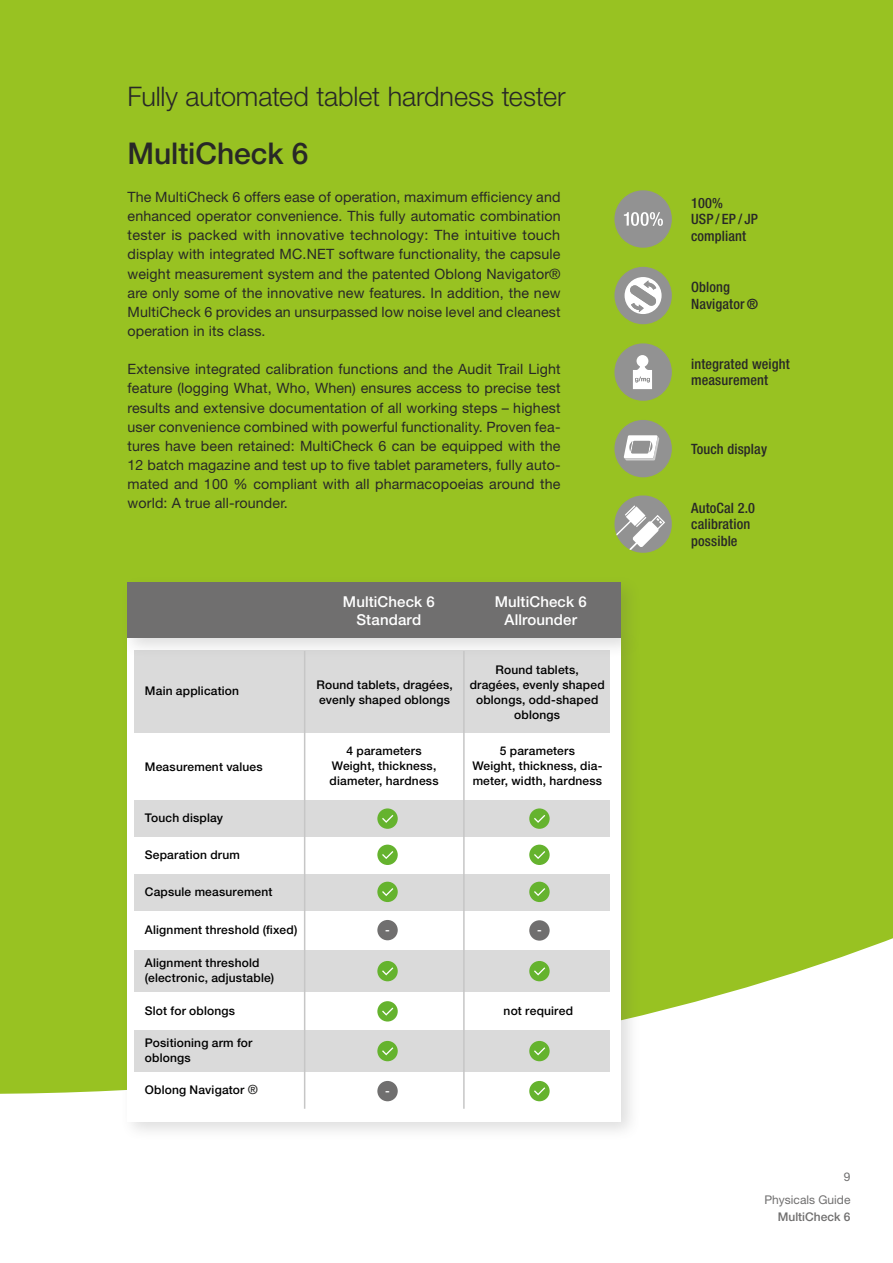
<style>
.page{position:relative;width:893px;height:1263px;background:#fff}
.page>*{position:absolute;margin:0;border:0;box-sizing:border-box;transform-origin:0 0}
.t1{font:500 30px "Helvetica Neue LT Std";letter-spacing:-.005em;color:#282827}
.t2{font:300 27px "Helvetica Neue LT Std";letter-spacing:-.005em;color:#282827}
.t3{font:500 15px/18px "Helvetica Neue LT Std";letter-spacing:.005em;color:#fff;text-align:center}
.t4{font:14.25px/19.2px "Helvetica Neue LT Std";letter-spacing:.01em;color:#282827;text-align:justify}
.t5{font:500 condensed 14.25px/16.5px "Helvetica Neue LT Std";letter-spacing:.01em;color:#282827}
.t6{font:500 12px/15px "Helvetica Neue LT Std";letter-spacing:.015em;color:#000}
.t7{font:12px/23.7px "Helvetica Neue LT Std";color:#706f6f;text-align:right}
.t8{font:500 12px "Helvetica Neue LT Std";color:#706f6f}
.t9{font:500 12px "Helvetica Neue LT Std";color:#fff}
.s1{font-size:12.75px;color:#282827}
</style>
<div class="page">
<div style="left:0;top:0;width:893px;height:1094px;background:#98c222"></div>
<div style="left:614px;top:190px;width:58px;height:58px;background:#929292;border-radius:50%"></div>
<svg style="left:624px;top:212px;width:39px;height:14px"></svg>
<div style="left:614px;top:267px;width:58px;height:57px;background:#929292;border-radius:50%"></div>
<svg style="left:625px;top:277px;width:37px;height:37px"></svg>
<div style="left:614px;top:343px;width:58px;height:58px;background:#929292;border-radius:50%"></div>
<svg style="left:633px;top:355px;width:19px;height:34px"></svg>
<svg style="left:612px;top:493px;width:63px;height:62px;background:#a6b47e"></svg>
<div style="left:614px;top:420px;width:58px;height:57px;background:#929292;border-radius:50%"></div>
<svg style="left:624px;top:435px;width:35px;height:25px"></svg>
<div style="left:120px;top:630px;width:521px;height:511px;background:#575756;opacity:.2"></div>
<div style="left:128px;top:638px;width:493px;height:483px;background:#fff"></div>
<div style="left:134px;top:651px;width:476px;height:82px;background:#dadada"></div>
<div style="left:134px;top:950px;width:476px;height:42px;background:#dadada"></div>
<div style="left:134px;top:1030px;width:476px;height:42px;background:#dadada"></div>
<div style="left:134px;top:800px;width:476px;height:37px;background:#dadada"></div>
<div style="left:134px;top:874px;width:476px;height:36px;background:#dadada"></div>
<div style="left:120px;top:575px;width:521px;height:83px;background:#575756;opacity:.2"></div>
<div style="left:128px;top:583px;width:493px;height:55px;background:#706f6f"></div>
<hr style="left:304px;top:651px;width:1px;height:458px;background:#c6c6c6">
<hr style="left:463px;top:651px;width:2px;height:458px;background:#c6c6c6">
<div style="left:377px;top:808px;width:21px;height:21px;background:#65b32e;border-radius:50%"></div>
<svg style="left:382px;top:815px;width:11px;height:8px"></svg>
<div style="left:529px;top:808px;width:21px;height:21px;background:#65b32e;border-radius:50%"></div>
<svg style="left:534px;top:815px;width:11px;height:8px"></svg>
<div style="left:377px;top:1001px;width:21px;height:20px;background:#65b32e;border-radius:50%"></div>
<svg style="left:382px;top:1007px;width:11px;height:9px"></svg>
<div style="left:377px;top:961px;width:21px;height:20px;background:#65b32e;border-radius:50%"></div>
<svg style="left:382px;top:967px;width:11px;height:8px"></svg>
<div style="left:377px;top:882px;width:21px;height:20px;background:#65b32e;border-radius:50%"></div>
<svg style="left:382px;top:888px;width:11px;height:8px"></svg>
<div style="left:377px;top:845px;width:21px;height:20px;background:#65b32e;border-radius:50%"></div>
<svg style="left:382px;top:851px;width:11px;height:8px"></svg>
<div style="left:529px;top:882px;width:21px;height:20px;background:#65b32e;border-radius:50%"></div>
<svg style="left:534px;top:888px;width:11px;height:8px"></svg>
<div style="left:529px;top:961px;width:21px;height:20px;background:#65b32e;border-radius:50%"></div>
<svg style="left:534px;top:967px;width:11px;height:8px"></svg>
<div style="left:529px;top:1041px;width:21px;height:20px;background:#65b32e;border-radius:50%"></div>
<svg style="left:534px;top:1047px;width:11px;height:8px"></svg>
<div style="left:529px;top:1081px;width:21px;height:20px;background:#65b32e;border-radius:50%"></div>
<svg style="left:534px;top:1087px;width:11px;height:8px"></svg>
<div style="left:529px;top:845px;width:21px;height:20px;background:#65b32e;border-radius:50%"></div>
<svg style="left:534px;top:851px;width:11px;height:8px"></svg>
<div style="left:377px;top:1041px;width:21px;height:20px;background:#65b32e;border-radius:50%"></div>
<svg style="left:382px;top:1047px;width:11px;height:8px"></svg>
<div style="left:377px;top:920px;width:21px;height:20px;background:#706f6f;border-radius:50%"></div>
<div style="left:529px;top:920px;width:21px;height:21px;background:#706f6f;border-radius:50%"></div>
<div style="left:377px;top:1081px;width:21px;height:20px;background:#706f6f;border-radius:50%"></div>
<h2 class="t2" style="left:128px;top:80px;width:440px">Fully automated tablet hardness tester</h2>
<h1 class="t1" style="left:128px;top:135px;width:183px">MultiCheck 6</h1>
<p class="t4" style="left:128px;top:187px;width:435px">The MultiCheck 6 offers ease of operation, maximum efficiency and enhanced operator convenience. This fully automatic combination tester is packed with innovative technology: The intuitive touch display with integrated MC.NET software functionality, the capsule weight measurement system and the patented Oblong Navigator® are only some of the innovative new features. In addition, the new MultiCheck 6 provides an unsurpassed low noise level and cleanest operation in its class.</p>
<p class="t4" style="left:128px;top:359px;width:435px">Extensive integrated calibration functions and the Audit Trail Light feature (logging What, Who, When) ensures access to precise test results and extensive documentation of all working steps – highest user convenience combined with powerful functionality. Proven fea&shy;tures have been retained: MultiCheck 6 can be equipped with the 12 batch magazine and test up to five tablet parameters, fully auto&shy;mated and 100 % compliant with all pharmacopoeias around the world: A true all-rounder.</p>
<p class="t6" style="left:145px;top:683px;width:96px">Main application</p>
<p class="t6" style="left:145px;top:759px;width:119px">Measurement values</p>
<p class="t6" style="left:145px;top:810px;width:80px">Touch display</p>
<p class="t6" style="left:145px;top:847px;width:97px">Separation drum</p>
<p class="t6" style="left:145px;top:884px;width:129px">Capsule measurement</p>
<p class="t6" style="left:145px;top:922px;width:154px">Alignment threshold (fixed)</p>
<p class="t6" style="left:145px;top:955px;width:131px">Alignment threshold (electronic, adjustable)</p>
<p class="t6" style="left:145px;top:1003px;width:92px">Slot for oblongs</p>
<p class="t6" style="left:145px;top:1035px;width:109px">Positioning arm for oblongs</p>
<p class="t3" style="left:343px;top:592px;width:93px">MultiCheck 6<br>Standard</p>
<p class="t3" style="left:495px;top:592px;width:93px">MultiCheck 6<br>Allrounder</p>
<p class="t6" style="left:316px;top:677px;width:138px">Round tablets, dragées, evenly shaped oblongs</p>
<p class="t6" style="left:470px;top:662px;width:136px;text-align:center">Round tablets, dragées, evenly shaped oblongs, odd-shaped oblongs</p>
<p class="t6" style="left:330px;top:743px;width:111px;text-align:center">4 parameters<br>Weight, thickness, diameter, hardness</p>
<p class="t6" style="left:472px;top:743px;width:131px;text-align:center">5 parameters<br>Weight, thickness, dia&shy;meter, width, hardness</p>
<p class="t9" style="left:385px;top:922px;width:6px">-</p>
<p class="t9" style="left:537px;top:923px;width:6px">-</p>
<p class="t6" style="left:504px;top:1003px;width:71px">not required</p>
<p class="t6" style="left:145px;top:1082px;width:115px">Oblong Navigator <span class="s1">®</span></p>
<p class="t9" style="left:385px;top:1083px;width:6px">-</p>
<p class="t5" style="left:691px;top:194px;width:68px">100%<br>USP/EP/JP compliant</p>
<p class="t5" style="left:691px;top:279px;width:69px">Oblong<br>Navigator ®</p>
<p class="t5" style="left:691px;top:355px;width:100px">integrated weight measurement</p>
<p class="t5" style="left:691px;top:440px;width:77px">Touch display</p>
<p class="t5" style="left:691px;top:499px;width:65px">AutoCal 2.0 calibration possible</p>
<p class="t7" style="left:764px;top:1164px;width:88px">9<br>Physicals Guide</p>
<p class="t8" style="left:778px;top:1209px;width:74px">MultiCheck 6</p>
</div>
